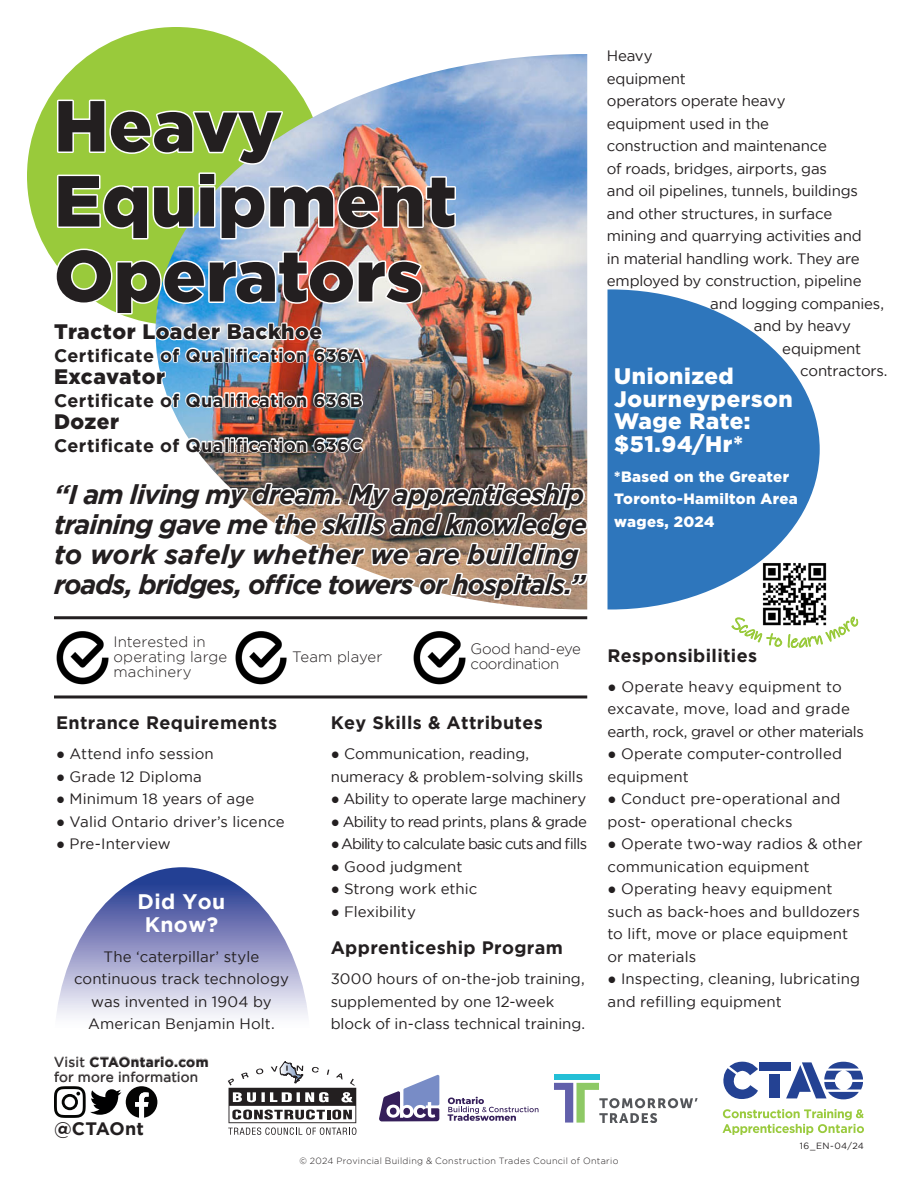
<style>
.page{position:relative;width:918px;height:1188px;background:#fff}
.page>*{position:absolute;margin:0;border:0;box-sizing:border-box;transform-origin:0 0}
.Trade_Title{font:900 72px/75px "Gotham";color:#231f20}
.t1{font:italic 700 27px/30px "Gotham";letter-spacing:-.035em;color:#231f20}
.wage{font:900 22.5px/22.5px "Gotham";letter-spacing:.025em;color:#fff}
.Subtitle{font:900 21px "Gotham";letter-spacing:.025em;color:#231f20}
.Did_you_know{font:700 21px/22.5px "Gotham";letter-spacing:.02em;color:#fff;text-align:center}
.Subtitle-2{font:700 18px "Gotham";letter-spacing:.02em;color:#231f20}
.Did_you_know_Body{font:15px/22.5px "Gotham";color:#231f20}
.Body_text{font:15px "Gotham";letter-spacing:-.01em;color:#231f20}
.t2{font:900 15px/22.5px "Gotham";letter-spacing:.025em;color:#fff}
.Checkmark_type{font:300 15px/15px "Gotham";letter-spacing:-.005em;color:#231f20}
.Did_you_know_Body-2{font:15px "Gotham";letter-spacing:-.06em;color:#231f20}
.Did_you_know_Body-3{font:15px "Gotham";letter-spacing:-.03em;color:#231f20}
.Did_you_know_Body-4{font:15px "Gotham";letter-spacing:-.025em;color:#231f20}
.Checkmark_type-2{font:300 15px/15px "Gotham";letter-spacing:-.025em;color:#231f20}
.t3{font:700 13.5px "Gotham";letter-spacing:.035em;color:#231f20}
.For_more_info_visit{font:13.5px "Gotham";letter-spacing:.02em;color:#231f20}
.t4{font:300 9px "Gotham";letter-spacing:.035em;color:#231f20}
.t5{font:9px "Gotham";letter-spacing:.045em;color:#231f20}
.s1{font-family:"Bookman Old Style"}
.s2{font-weight:400}
</style>
<div class="page">
<img style="left:762px;top:563px;width:65px;height:53px">
<div style="left:27px;top:27px;width:298px;height:298px;background:#99ca3b;border-radius:50%"></div>
<svg style="left:228px;top:1062px;width:128px;height:73px"></svg>
<svg style="left:379px;top:1075px;width:60px;height:46px"></svg>
<svg style="left:448px;top:1097px;width:91px;height:24px"></svg>
<div style="left:554px;top:1074px;width:45px;height:6px;background:#23bfd6"></div>
<svg style="left:554px;top:1083px;width:144px;height:40px"></svg>
<svg style="left:54px;top:1056px;width:154px;height:62px"></svg>
<hr style="left:56px;top:616px;width:530px;height:3px;background:#231f20">
<hr style="left:56px;top:695px;width:530px;height:3px;background:#231f20">
<img style="left:54px;top:629px;width:57px;height:57px;border-radius:28px">
<img style="left:233px;top:629px;width:56px;height:57px;border-radius:28px">
<img style="left:411px;top:629px;width:57px;height:57px;border-radius:28px">
<svg style="left:723px;top:1062px;width:35px;height:37px"></svg>
<div style="left:759px;top:1062px;width:32px;height:9px;background:#244293"></div>
<div style="left:770px;top:1074px;width:10px;height:24px;background:#244293"></div>
<svg style="left:786px;top:1062px;width:77px;height:37px"></svg>
<svg style="left:723px;top:1109px;width:141px;height:26px"></svg>
<svg style="left:608px;top:289px;width:212px;height:321px;fill:#2e76bc"></svg>
<img style="left:176px;top:54px;width:411px;height:419px">
<img style="left:57px;top:98px;width:401px;height:143px">
<svg style="left:215px;top:473px;width:373px;height:137px"></svg>
<img style="left:52px;top:247px;width:372px;height:208px">
<svg style="left:57px;top:867px;width:251px;height:149px"></svg>
<svg style="left:731px;top:616px;width:128px;height:32px"></svg>
<p class="Trade_Title" style="left:54px;top:87px;width:404px">Heavy<br>Equipment<br>Operators</p>
<p class="Subtitle" style="left:54px;top:319px;width:270px">Tractor Loader Backhoe</p>
<p class="Subtitle-2" style="left:54px;top:345px;width:311px">Certificate of Qualification 636A</p>
<p class="Subtitle" style="left:54px;top:364px;width:113px">Excavator</p>
<p class="Subtitle-2" style="left:54px;top:390px;width:310px">Certificate of Qualification 636B</p>
<p class="Subtitle" style="left:54px;top:409px;width:67px">Dozer</p>
<p class="Subtitle-2" style="left:54px;top:435px;width:310px">Certificate of Qualification 636C</p>
<p class="t1" style="left:54px;top:479px;width:535px">“I am living my dream. My apprenticeship training gave me the skills and knowledge to work safely whether we are building roads, bridges, office towers or hospitals.”</p>
<p class="Checkmark_type" style="left:114px;top:634px;width:115px">Interested in operating large machinery</p>
<p class="Checkmark_type" style="left:292px;top:649px;width:92px">Team player</p>
<p class="Checkmark_type-2" style="left:471px;top:641px;width:112px">Good hand-eye coordination</p>
<p class="Subtitle-2" style="left:56px;top:712px;width:223px">Entrance Requirements</p>
<p class="Subtitle-2" style="left:331px;top:712px;width:214px">Key Skills &amp; Attributes</p>
<p class="Did_you_know_Body" style="left:56px;top:742px;width:159px"><span class="s1">●</span> Attend info session</p>
<p class="Did_you_know_Body" style="left:56px;top:765px;width:147px"><span class="s1">●</span> Grade 12 Diploma</p>
<p class="Did_you_know_Body" style="left:56px;top:787px;width:200px"><span class="s1">●</span> Minimum 18 years of age</p>
<p class="Did_you_know_Body" style="left:56px;top:810px;width:230px"><span class="s1">●</span> Valid Ontario driver’s licence</p>
<p class="Did_you_know_Body" style="left:56px;top:832px;width:116px"><span class="s1">●</span> Pre-Interview</p>
<p class="Did_you_know" style="left:138px;top:890px;width:89px">Did You<br>Know?</p>
<p class="Did_you_know_Body" style="left:74px;top:945px;width:216px;text-align:center">The ‘caterpillar’ style continuous track technology was invented in 1904 by<br>American Benjamin Holt.</p>
<p class="t3" style="left:54px;top:1054px;width:156px"><span class="s2">Visit</span> CTAOntario.com</p>
<p class="For_more_info_visit" style="left:54px;top:1069px;width:146px">for more information</p>
<p class="Subtitle-2" style="left:54px;top:1118px;width:92px">@CTAOnt</p>
<p class="Did_you_know_Body" style="left:331px;top:742px;width:254px"><span class="s1">●</span> Communication, reading, numeracy &amp; problem-solving skills</p>
<p class="Did_you_know_Body-4" style="left:331px;top:790px;width:257px"><span class="s1">●</span> Ability to operate large machinery</p>
<p class="Did_you_know_Body-3" style="left:331px;top:813px;width:258px"><span class="s1">●</span> Ability to read prints, plans &amp; grade</p>
<p class="Did_you_know_Body-2" style="left:331px;top:835px;width:258px"><span class="s1">●</span> Ability to calculate basic cuts and fills</p>
<p class="Did_you_know_Body" style="left:331px;top:855px;width:133px"><span class="s1">●</span> Good judgment</p>
<p class="Did_you_know_Body" style="left:331px;top:877px;width:148px"><span class="s1">●</span> Strong work ethic</p>
<p class="Did_you_know_Body" style="left:331px;top:900px;width:87px"><span class="s1">●</span> Flexibility</p>
<p class="Subtitle-2" style="left:331px;top:937px;width:234px">Apprenticeship Program</p>
<p class="Did_you_know_Body" style="left:331px;top:967px;width:256px">3000 hours of on-the-job training, supplemented by one 12-week block of in-class technical training.</p>
<p class="Body_text" style="left:607px;top:48px;width:47px">Heavy</p>
<p class="Body_text" style="left:607px;top:70px;width:80px">equipment</p>
<p class="Body_text" style="left:607px;top:93px;width:180px">operators operate heavy</p>
<p class="Body_text" style="left:607px;top:115px;width:164px">equipment used in the</p>
<p class="Body_text" style="left:607px;top:138px;width:222px">construction and maintenance</p>
<p class="Body_text" style="left:607px;top:160px;width:222px">of roads, bridges, airports, gas</p>
<p class="Body_text" style="left:607px;top:183px;width:253px">and oil pipelines, tunnels, buildings</p>
<p class="Body_text" style="left:607px;top:205px;width:227px">and other structures, in surface</p>
<p class="Body_text" style="left:607px;top:228px;width:257px">mining and quarrying activities and</p>
<p class="Body_text" style="left:607px;top:250px;width:254px">in material handling work. They are</p>
<p class="Body_text" style="left:607px;top:273px;width:256px">employed by construction, pipeline</p>
<p class="Body_text" style="left:710px;top:295px;width:175px">and logging companies,</p>
<p class="Body_text" style="left:754px;top:318px;width:99px">and by heavy</p>
<p class="Body_text" style="left:782px;top:340px;width:80px">equipment</p>
<p class="Body_text" style="left:800px;top:363px;width:89px">contractors.</p>
<p class="wage" style="left:614px;top:364px;width:180px">Unionized<br>Journeyperson<br>Wage Rate: $51.94/Hr*</p>
<p class="t2" style="left:614px;top:465px;width:185px">*Based on the Greater<br>Toronto-Hamilton Area wages, 2024</p>
<p class="Subtitle-2" style="left:608px;top:645px;width:151px">Responsibilities</p>
<p class="Did_you_know_Body" style="left:608px;top:675px;width:258px"><span class="s1">●</span> Operate heavy equipment to excavate, move, load and grade earth, rock, gravel or other materials</p>
<p class="Did_you_know_Body" style="left:608px;top:742px;width:236px"><span class="s1">●</span> Operate computer-controlled equipment</p>
<p class="Did_you_know_Body" style="left:608px;top:787px;width:234px"><span class="s1">●</span> Conduct pre-operational and post- operational checks</p>
<p class="Did_you_know_Body" style="left:608px;top:832px;width:257px"><span class="s1">●</span> Operate two-way radios &amp; other communication equipment</p>
<p class="Did_you_know_Body" style="left:608px;top:877px;width:254px"><span class="s1">●</span> Operating heavy equipment such as back-hoes and bulldozers to lift, move or place equipment or materials</p>
<p class="Did_you_know_Body" style="left:608px;top:967px;width:254px"><span class="s1">●</span> Inspecting, cleaning, lubricating and refilling equipment</p>
<p class="t5" style="left:800px;top:1141px;width:66px">16_EN-04/24</p>
<p class="t4" style="left:300px;top:1156px;width:320px">© 2024 Provincial Building &amp; Construction Trades Council of Ontario</p>
</div>
